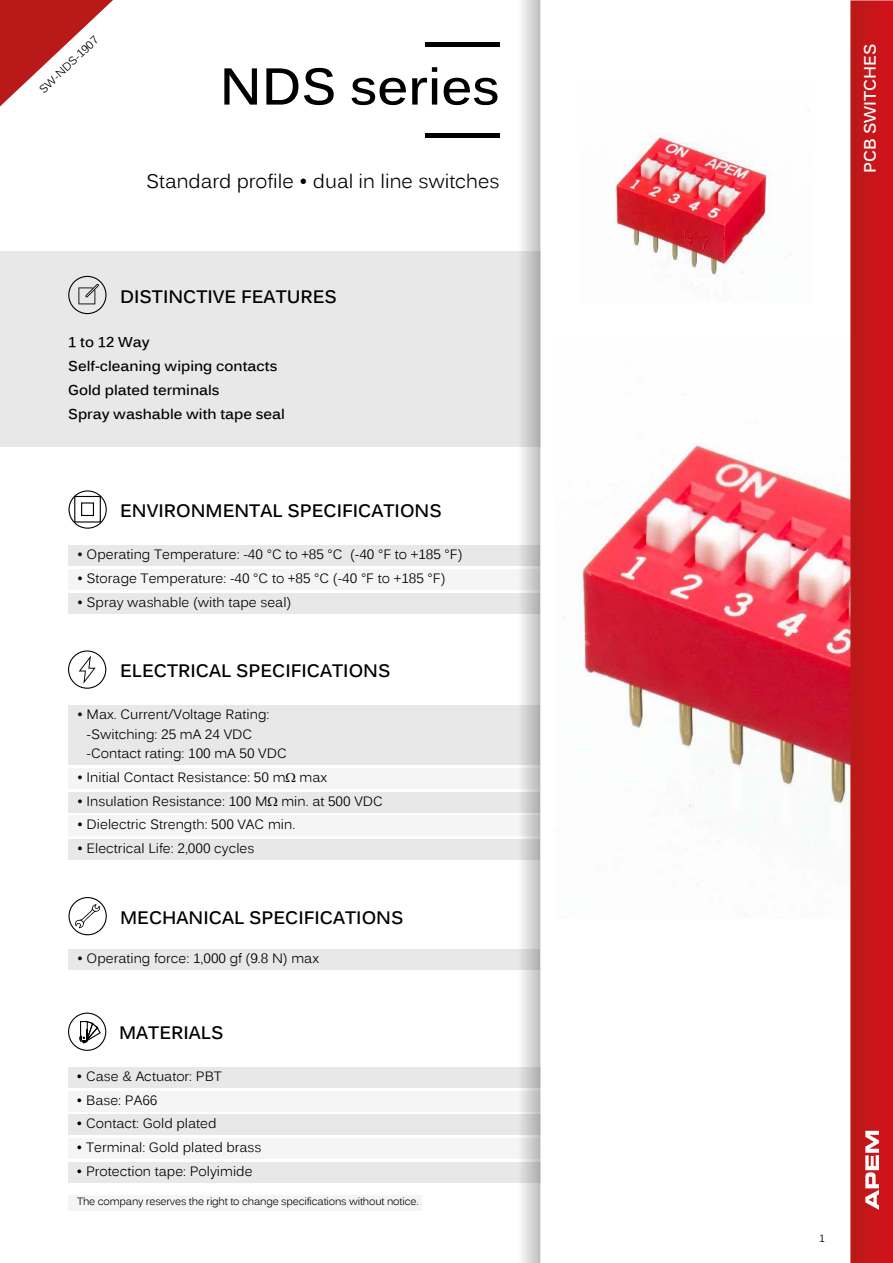
<style>
.page{position:relative;width:893px;height:1263px;background:#fff}
.page>*{position:absolute;margin:0;border:0;box-sizing:border-box;transform-origin:0 0}
.t1{font:700 51px "Kalinga";color:#000}
.t2{font:19.5px "Kalinga";color:#000}
.t3{font:700 18px "Kalinga";color:#000}
.t4{font:700 16.5px "Kalinga";color:#fff}
.t5{font:700 14.25px/24px "Kalinga";color:#000}
.t6{font:13.5px/19.5px "Kalinga";color:#000}
.t7{font:11.25px "Kalinga";color:#000}
.t8{font:10.5px "Kalinga";letter-spacing:-.02em;color:#000}
</style>
<div class="page">
<div style="left:68px;top:1067px;width:472px;height:20px;background:#e8e8e8"></div>
<div style="left:68px;top:1091px;width:472px;height:20px;background:#f5f5f5"></div>
<div style="left:68px;top:1115px;width:472px;height:20px;background:#e8e8e8"></div>
<div style="left:68px;top:1138px;width:472px;height:21px;background:#f5f5f5"></div>
<div style="left:68px;top:1162px;width:472px;height:20px;background:#e8e8e8"></div>
<svg style="left:68px;top:1012px;width:38px;height:39px"></svg>
<div style="left:69px;top:949px;width:471px;height:20px;background:#e8e8e8"></div>
<svg style="left:69px;top:897px;width:38px;height:38px"></svg>
<div style="left:69px;top:706px;width:471px;height:59px;background:#e8e8e8"></div>
<div style="left:69px;top:768px;width:471px;height:20px;background:#f5f5f5"></div>
<div style="left:69px;top:792px;width:471px;height:20px;background:#e8e8e8"></div>
<div style="left:69px;top:816px;width:471px;height:20px;background:#f5f5f5"></div>
<div style="left:69px;top:840px;width:471px;height:20px;background:#e8e8e8"></div>
<svg style="left:68px;top:650px;width:38px;height:39px"></svg>
<div style="left:0;top:251px;width:540px;height:195px;background:#e8e8e8"></div>
<svg style="left:68px;top:276px;width:39px;height:38px"></svg>
<div style="left:69px;top:546px;width:471px;height:20px;background:#e8e8e8"></div>
<div style="left:69px;top:569px;width:471px;height:20px;background:#f5f5f5"></div>
<div style="left:69px;top:593px;width:471px;height:20px;background:#e8e8e8"></div>
<svg style="left:69px;top:490px;width:38px;height:39px"></svg>
<div style="left:74px;top:496px;width:27px;height:26px;border:1px solid #000"></div>
<div style="left:81px;top:502px;width:13px;height:14px;border:1px solid #000"></div>
<hr style="left:426px;top:134px;width:74px;height:4px;background:#000">
<hr style="left:426px;top:43px;width:74px;height:4px;background:#000">
<div style="left:69px;top:1195px;width:353px;height:15px;background:#f5f5f5"></div>
<img style="left:614px;top:134px;width:157px;height:141px">
<img style="left:578px;top:443px;width:272px;height:472px">
<svg style="left:0;top:0;width:113px;height:106px"></svg>
<img style="left:850px;top:0;width:43px;height:1263px">
<svg style="left:865px;top:1131px;width:14px;height:79px"></svg>
<p class="t7" style="left:38px;top:88px;width:78px;rotate:-44deg">SW-NDS-1907</p>
<h1 class="t1" style="left:220px;top:67px;width:281px">NDS series</h1>
<h2 class="t2" style="left:146px;top:174px;width:355px">Standard profile • dual in line switches</h2>
<h3 class="t3" style="left:120px;top:289px;width:218px">DISTINCTIVE FEATURES</h3>
<p class="t5" style="left:68px;top:331px;width:218px">1 to 12 Way<br>Self-cleaning wiping contacts<br>Gold plated terminals<br>Spray washable with tape seal</p>
<h3 class="t3" style="left:120px;top:504px;width:323px">ENVIRONMENTAL SPECIFICATIONS</h3>
<p class="t6" style="left:77px;top:546px;width:387px">• Operating Temperature: -40 °C to +85 °C (-40 °F to +185 °F)</p>
<p class="t6" style="left:77px;top:570px;width:370px">• Storage Temperature: -40 °C to +85 °C (-40 °F to +185 °F)</p>
<p class="t6" style="left:77px;top:593px;width:216px">• Spray washable (with tape seal)</p>
<h3 class="t3" style="left:120px;top:664px;width:272px">ELECTRICAL SPECIFICATIONS</h3>
<p class="t6" style="left:87px;top:706px;width:202px;text-indent:-10px">• Max. Current/Voltage Rating: -Switching: 25 mA 24 VDC -Contact rating: 100 mA 50 VDC</p>
<p class="t6" style="left:77px;top:769px;width:252px">• Initial Contact Resistance: 50 m max</p>
<p class="t6" style="left:77px;top:792px;width:307px">• Insulation Resistance: 100 M min. at 500 VDC</p>
<p class="t6" style="left:77px;top:816px;width:220px">• Dielectric Strength: 500 VAC min.</p>
<p class="t6" style="left:77px;top:840px;width:179px">• Electrical Life: 2,000 cycles</p>
<h3 class="t3" style="left:120px;top:911px;width:285px">MECHANICAL SPECIFICATIONS</h3>
<p class="t6" style="left:77px;top:949px;width:244px">• Operating force: 1,000 gf (9.8 N) max</p>
<h3 class="t3" style="left:119px;top:1026px;width:106px">MATERIALS</h3>
<p class="t6" style="left:77px;top:1068px;width:147px">• Case &amp; Actuator: PBT</p>
<p class="t6" style="left:77px;top:1091px;width:82px">• Base: PA66</p>
<p class="t6" style="left:77px;top:1115px;width:142px">• Contact: Gold plated</p>
<p class="t6" style="left:77px;top:1139px;width:186px">• Terminal: Gold plated brass</p>
<p class="t6" style="left:77px;top:1162px;width:178px">• Protection tape: Polyimide</p>
<p class="t8" style="left:77px;top:1198px;width:343px">The company reserves the right to change specifications without notice.</p>
<p class="t4" style="left:860px;top:173px;width:131px;rotate:-90deg">PCB SWITCHES</p>
<p class="t4" style="left:860px;top:194px;width:57px;rotate:-90deg">PANEL</p>
<p class="t8" style="left:819px;top:1234px;width:7px">1</p>
</div>
